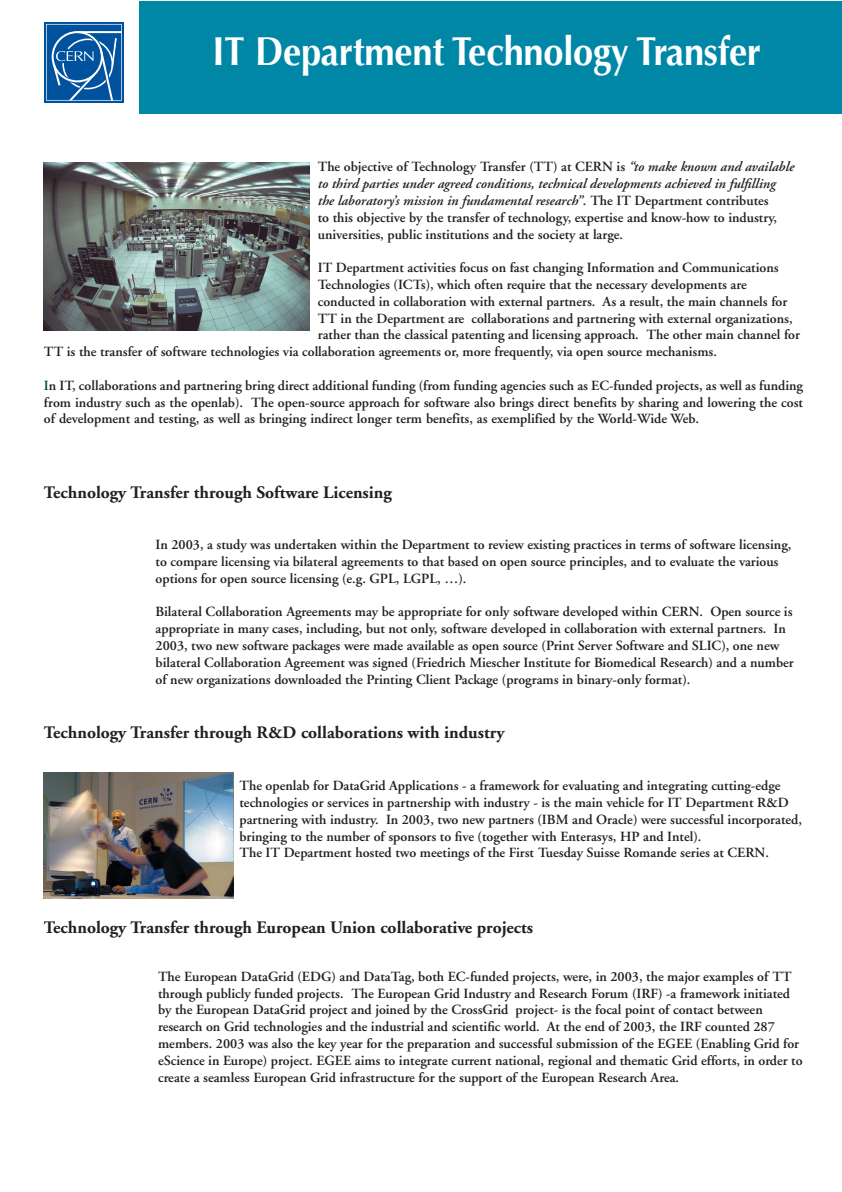
<style>
.page{position:relative;width:842px;height:1192px;background:#fff}
.page>*{position:absolute;margin:0;border:0;box-sizing:border-box;transform-origin:0 0}
.t1{font:700 40.25px "Optima";letter-spacing:-.005em;color:#fff;scale:.9 1}
.t2{font:700 17.5px "Adobe Garamond";color:#231f20}
.t3{font:600 14px/16.8px "Adobe Garamond";color:#231f20}
.s1{font-style:italic}
.s2{color:#004b4c}
</style>
<div class="page">
<div style="left:139px;top:1px;width:703px;height:113px;background:#0087a5"></div>
<div style="left:44px;top:22px;width:80px;height:80px;background:#00529f"></div>
<svg style="left:46px;top:24px;width:76px;height:77px"></svg>
<img style="left:44px;top:163px;width:266px;height:167px">
<img style="left:44px;top:773px;width:190px;height:126px">
<h1 class="t1" style="left:213px;top:28px;width:611px">IT Department Technology Transfer</h1>
<p class="t3" style="left:318px;top:160px;width:478px">The objective of Technology Transfer (TT) at CERN is <span class="s1">“to make known and available to third parties under agreed conditions, technical developments achieved in fulfilling the laboratory’s mission in fundamental research”</span>. The IT Department contributes<br>to this objective by the transfer of technology, expertise and know-how to industry, universities, public institutions and the society at large.</p>
<p class="t3" style="left:318px;top:261px;width:462px">IT Department activities focus on fast changing Information and Communications</p>
<p class="t3" style="left:318px;top:277px;width:431px">Technologies (ICTs), which often require that the necessary developments are</p>
<p class="t3" style="left:318px;top:294px;width:471px">conducted in collaboration with external partners. As a result, the main channels for</p>
<p class="t3" style="left:318px;top:311px;width:476px">TT in the Department are collaborations and partnering with external organizations,</p>
<p class="t3" style="left:318px;top:328px;width:484px">rather than the classical patenting and licensing approach. The other main channel for</p>
<p class="t3" style="left:44px;top:345px;width:674px">TT is the transfer of software technologies via collaboration agreements or, more frequently, via open source mechanisms.</p>
<p class="t3" style="left:44px;top:378px;width:760px;text-align:justify"><span class="s2">I</span>n IT, collaborations and partnering bring direct additional funding (from funding agencies such as EC-funded projects, as well as funding from industry such as the openlab). The open-source approach for software also brings direct benefits by sharing and lowering the cost of development and testing, as well as bringing indirect longer term benefits, as exemplified by the World-Wide Web.</p>
<p class="t2" style="left:44px;top:486px;width:349px">Technology Transfer through Software Licensing</p>
<p class="t3" style="left:156px;top:538px;width:637px">In 2003, a study was undertaken within the Department to review existing practices in terms of software licensing, to compare licensing via bilateral agreements to that based on open source principles, and to evaluate the various options for open source licensing (e.g. GPL, LGPL, …).</p>
<p class="t3" style="left:156px;top:605px;width:640px">Bilateral Collaboration Agreements may be appropriate for only software developed within CERN. Open source is appropriate in many cases, including, but not only, software developed in collaboration with external partners. In 2003, two new software packages were made available as open source (Print Server Software and SLIC), one new bilateral Collaboration Agreement was signed (Friedrich Miescher Institute for Biomedical Research) and a number of new organizations downloaded the Printing Client Package (programs in binary-only format).</p>
<p class="t2" style="left:44px;top:725px;width:462px">Technology Transfer through R&amp;D collaborations with industry</p>
<p class="t3" style="left:239px;top:779px;width:564px">The openlab for DataGrid Applications - a framework for evaluating and integrating cutting-edge technologies or services in partnership with industry - is the main vehicle for IT Department R&amp;D partnering with industry. In 2003, two new partners (IBM and Oracle) were successful incorporated, bringing to the number of sponsors to five (together with Enterasys, HP and Intel).<br>The IT Department hosted two meetings of the First Tuesday Suisse Romande series at CERN.</p>
<p class="t2" style="left:44px;top:920px;width:491px">Technology Transfer through European Union collaborative projects</p>
<p class="t3" style="left:158px;top:969px;width:646px">The European DataGrid (EDG) and DataTag, both EC-funded projects, were, in 2003, the major examples of TT through publicly funded projects. The European Grid Industry and Research Forum (IRF) -a framework initiated by the European DataGrid project and joined by the CrossGrid project- is the focal point of contact between research on Grid technologies and the industrial and scientific world. At the end of 2003, the IRF counted 287 members. 2003 was also the key year for the preparation and successful submission of the EGEE (Enabling Grid for eScience in Europe) project. EGEE aims to integrate current national, regional and thematic Grid efforts, in order to create a seamless European Grid infrastructure for the support of the European Research Area.</p>
</div>
